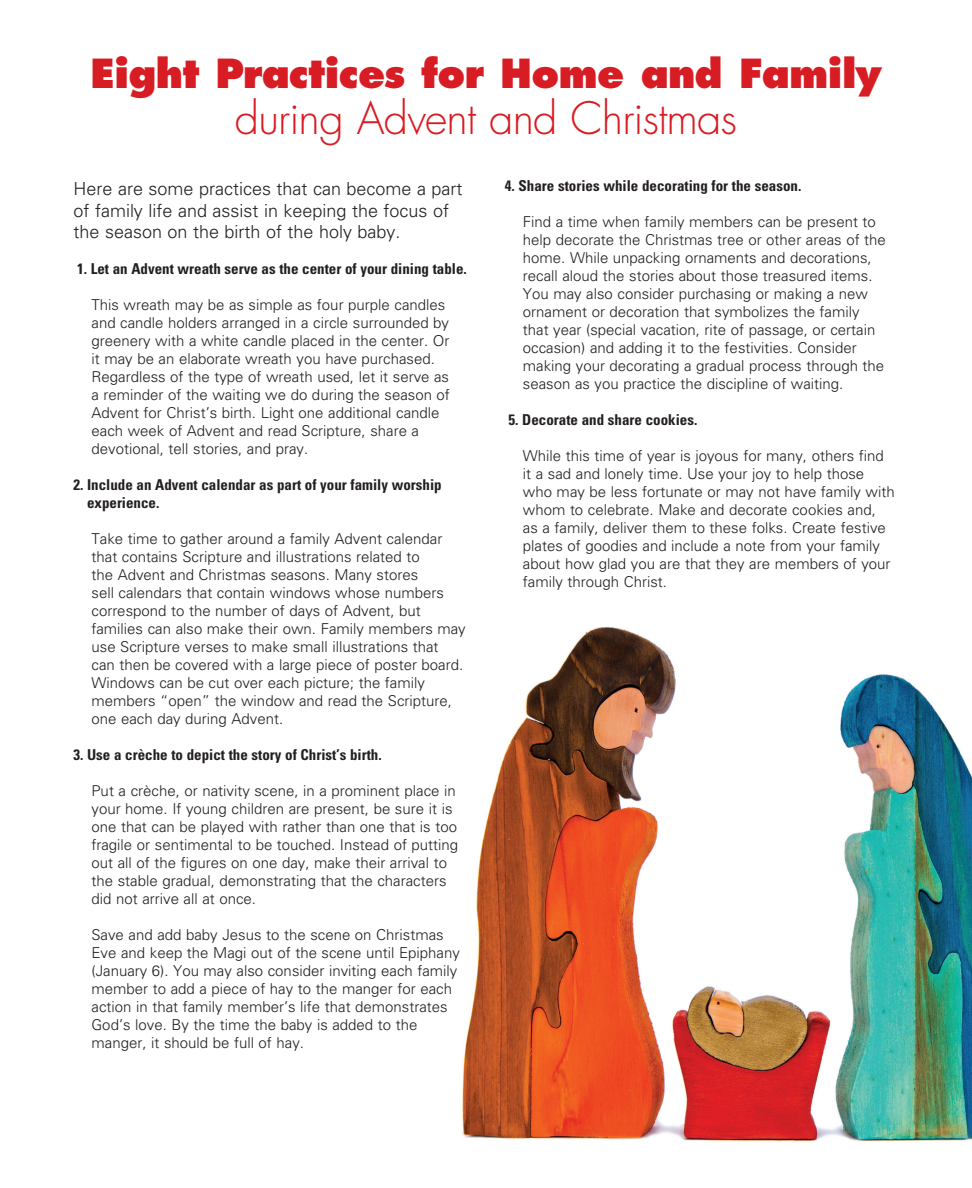
<style>
.page{position:relative;width:972px;height:1188px;background:#fff}
.page>*{position:absolute;margin:0;border:0;box-sizing:border-box;transform-origin:0 0}
.t1{font:300 43.5px "Futura";letter-spacing:-.02em;color:#d81c23}
.t2{font:800 39px "Futura";letter-spacing:-.02em;color:#d81c23}
.t3{font:300 18px/21.6px "Univers";color:#231f20}
.t4{font:300 15px/18px "Univers";color:#231f20}
.t5{font:700 condensed 15px/18px "Univers";color:#231f20}
</style>
<div class="page">
<img style="left:462px;top:626px;width:510px;height:516px">
<h2 class="t2" style="left:90px;top:49px;width:793px">Eight Practices for Home and Family</h2>
<h1 class="t1" style="left:235px;top:91px;width:504px">during Advent and Christmas</h1>
<p class="t3" style="left:74px;top:177px;width:391px">Here are some practices that can become a part of family life and assist in keeping the focus of the season on the birth of the holy baby.</p>
<p class="t5" style="left:77px;top:260px;width:391px">1. Let an Advent wreath serve as the center of your dining table.</p>
<p class="t4" style="left:92px;top:296px;width:360px">This wreath may be as simple as four purple candles and candle holders arranged in a circle surrounded by greenery with a white candle placed in the center. Or it may be an elaborate wreath you have purchased.<br>Regardless of the type of wreath used, let it serve as a reminder of the waiting we do during the season of Advent for Christ’s birth. Light one additional candle each week of Advent and read Scripture, share a devotional, tell stories, and pray.</p>
<p class="t5" style="left:87px;top:476px;width:356px;text-indent:-14px">2. Include an Advent calendar as part of your family worship experience.</p>
<p class="t4" style="left:92px;top:530px;width:376px">Take time to gather around a family Advent calendar that contains Scripture and illustrations related to<br>the Advent and Christmas seasons. Many stores<br>sell calendars that contain windows whose numbers correspond to the number of days of Advent, but families can also make their own. Family members may use Scripture verses to make small illustrations that<br>can then be covered with a large piece of poster board.<br>Windows can be cut over each picture; the family members “open” the window and read the Scripture, one each day during Advent.</p>
<p class="t5" style="left:74px;top:746px;width:310px">3. Use a crèche to depict the story of Christ’s birth.</p>
<p class="t4" style="left:92px;top:782px;width:368px">Put a crèche, or nativity scene, in a prominent place in your home. If young children are present, be sure it is one that can be played with rather than one that is too fragile or sentimental to be touched. Instead of putting out all of the figures on one day, make their arrival to the stable gradual, demonstrating that the characters did not arrive all at once.</p>
<p class="t4" style="left:92px;top:926px;width:370px">Save and add baby Jesus to the scene on Christmas Eve and keep the Magi out of the scene until Epiphany (January 6). You may also consider inviting each family member to add a piece of hay to the manger for each action in that family member’s life that demonstrates God’s love. By the time the baby is added to the manger, it should be full of hay.</p>
<p class="t5" style="left:505px;top:177px;width:298px">4. Share stories while decorating for the season.</p>
<p class="t4" style="left:523px;top:213px;width:365px">Find a time when family members can be present to help decorate the Christmas tree or other areas of the home. While unpacking ornaments and decorations, recall aloud the stories about those treasured items.<br>You may also consider purchasing or making a new ornament or decoration that symbolizes the family that year (special vacation, rite of passage, or certain occasion) and adding it to the festivities. Consider making your decorating a gradual process through the season as you practice the discipline of waiting.</p>
<p class="t5" style="left:509px;top:411px;width:190px">5. Decorate and share cookies.</p>
<p class="t4" style="left:523px;top:447px;width:373px">While this time of year is joyous for many, others find it a sad and lonely time. Use your joy to help those who may be less fortunate or may not have family with whom to celebrate. Make and decorate cookies and, as a family, deliver them to these folks. Create festive plates of goodies and include a note from your family about how glad you are that they are members of your family through Christ.</p>
</div>
